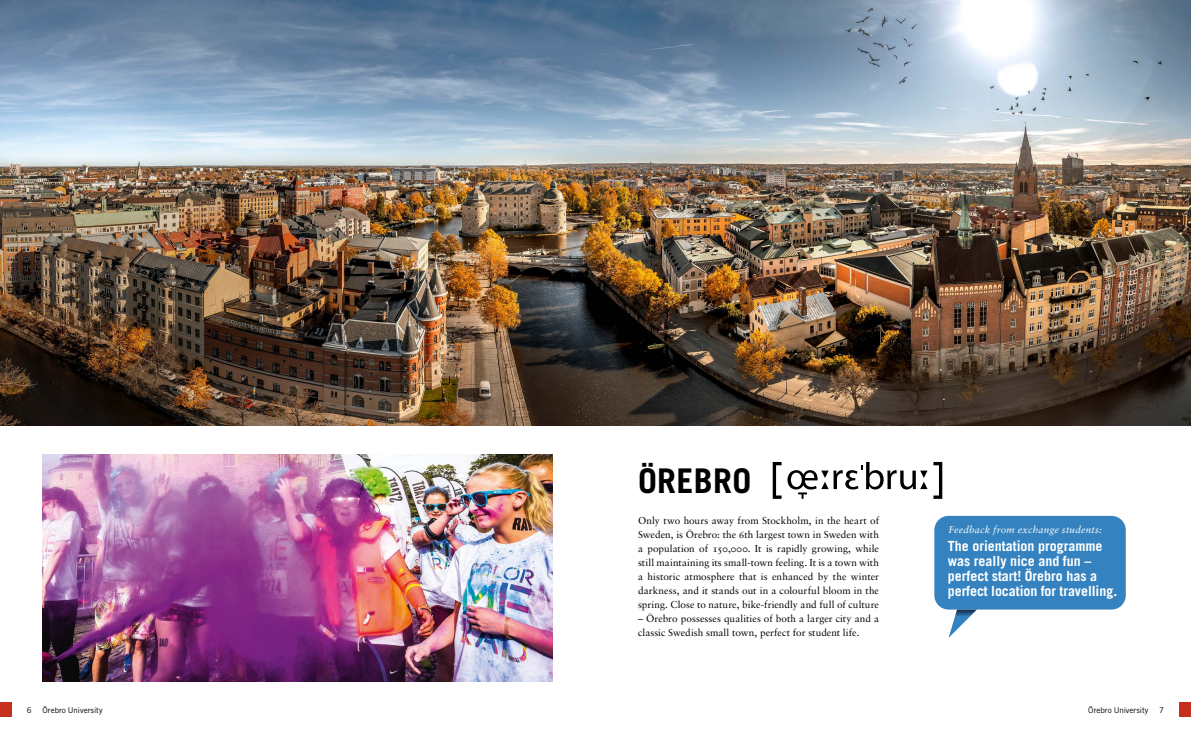
<style>
.page{position:relative;width:1191px;height:738px;background:#fff}
.page>*{position:absolute;margin:0;border:0;box-sizing:border-box;transform-origin:0 0}
.t1{font:700 34px "Trade Gothic LT Std";letter-spacing:.01em;color:#000}
.t2{font:700 14px/15px "Trade Gothic LT Std";color:#fff}
.t3{font:10px/14px "Sabon LT Std";letter-spacing:.01em;color:#000;text-align:justify}
.t4{font:italic 10px "Sabon LT Std";letter-spacing:.02em;color:#fff}
.t5{font:8px "Trade Gothic LT Std";color:#000}
</style>
<div class="page">
<div style="left:0;top:702px;width:11px;height:14px;background:#c62f1b"></div>
<div style="left:1179px;top:702px;width:12px;height:14px;background:#c62f1b"></div>
<div style="left:934px;top:515px;width:191px;height:94px;background:#3482bf;border-radius:14px"></div>
<svg style="left:948px;top:609px;width:29px;height:28px"></svg>
<img style="left:0;top:0;width:1191px;height:425px">
<img style="left:43px;top:454px;width:510px;height:226px">
<svg style="left:787px;top:461px;width:140px;height:37px"></svg>
<svg style="left:772px;top:461px;width:9px;height:37px"></svg>
<svg style="left:933px;top:461px;width:9px;height:37px"></svg>
<h1 class="t1" style="left:638px;top:459px;width:115px">ÖREBRO</h1>
<p class="t3" style="left:638px;top:512px;width:242px">Only two hours away from Stockholm, in the heart of Sweden, is Örebro: the 6th largest town in Sweden with a population of 150,000. It is rapidly growing, while still maintaining its small-town feeling. It is a town with a historic atmosphere that is enhanced by the winter darkness, and it stands out in a colourful bloom in the spring. Close to nature, bike-friendly and full of culture</p>
<p class="t3" style="left:638px;top:610px;width:242px">– Örebro possesses qualities of both a larger city and a classic Swedish small town, perfect for student life.</p>
<p class="t4" style="left:948px;top:523px;width:155px">Feedback from exchange students:</p>
<h2 class="t2" style="left:947px;top:537px;width:171px">The orientation programme was really nice and fun – perfect start! Örebro has a perfect location for travelling.</h2>
<p class="t5" style="left:27px;top:704px;width:6px">6</p>
<p class="t5" style="left:43px;top:704px;width:62px">Örebro University</p>
<p class="t5" style="left:1088px;top:704px;width:62px">Örebro University</p>
<p class="t5" style="left:1159px;top:704px;width:6px">7</p>
</div>
